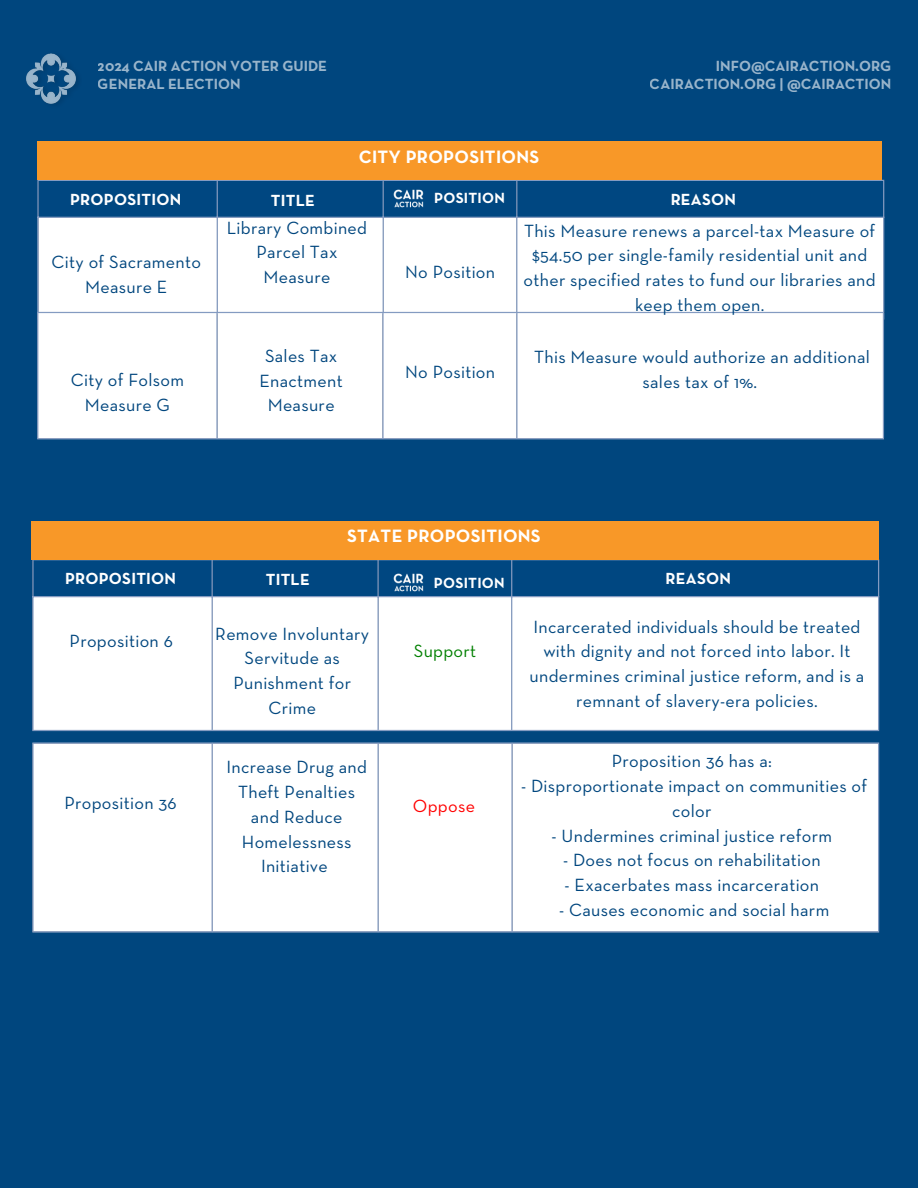
<style>
.page{position:relative;width:918px;height:1188px;background:#00467e}
.page>*{position:absolute;margin:0;border:0;box-sizing:border-box;transform-origin:0 0}
.t1{font:700 18.15px "Neutraface Text";letter-spacing:.015em;color:#fff}
.t2{font:18px/24.8px "Neutraface Text";letter-spacing:.015em;color:#00467e;text-align:center}
.t3{font:18px/24.8px "Neutraface Text";letter-spacing:.015em;color:#00477f;text-align:center}
.t4{font:18px "Neutraface Text";letter-spacing:.015em;color:#008000}
.t5{font:18px "Neutraface Text";letter-spacing:.015em;color:#f00}
.t6{font:700 16.35px "Neutraface Text";letter-spacing:.015em;color:#fff}
.t7{font:700 15px/18px "Neutraface Text";color:#fff}
</style>
<div class="page">
<svg style="left:34px;top:560px;width:844px;height:36px"></svg>
<div style="left:34px;top:597px;width:844px;height:133px;background:#fff"></div>
<hr style="left:32px;top:560px;width:2px;height:170px;background:#849bc1">
<hr style="left:212px;top:560px;width:1px;height:170px;background:#849bc1">
<hr style="left:377px;top:560px;width:2px;height:170px;background:#849bc1">
<hr style="left:511px;top:560px;width:1px;height:170px;background:#849bc1">
<hr style="left:878px;top:560px;width:1px;height:170px;background:#849bc1">
<hr style="left:32px;top:596px;width:847px;height:1px;background:#849bc1">
<hr style="left:32px;top:730px;width:847px;height:1px;background:#849bc1">
<div style="left:34px;top:744px;width:844px;height:187px;background:#fff"></div>
<hr style="left:32px;top:744px;width:2px;height:187px;background:#849bc1">
<hr style="left:212px;top:744px;width:1px;height:187px;background:#849bc1">
<hr style="left:377px;top:744px;width:2px;height:187px;background:#849bc1">
<hr style="left:511px;top:744px;width:2px;height:187px;background:#849bc1">
<hr style="left:878px;top:744px;width:1px;height:187px;background:#849bc1">
<hr style="left:32px;top:743px;width:847px;height:1px;background:#849bc1">
<hr style="left:32px;top:931px;width:847px;height:1px;background:#849bc1">
<div style="left:31px;top:521px;width:848px;height:39px;background:#f89828"></div>
<svg style="left:39px;top:181px;width:844px;height:36px"></svg>
<div style="left:39px;top:218px;width:844px;height:94px;background:#fff"></div>
<hr style="left:37px;top:181px;width:2px;height:138px;background:#849bc1">
<hr style="left:217px;top:181px;width:1px;height:138px;background:#849bc1">
<hr style="left:383px;top:181px;width:1px;height:138px;background:#849bc1">
<hr style="left:516px;top:181px;width:1px;height:138px;background:#849bc1">
<hr style="left:883px;top:181px;width:1px;height:138px;background:#849bc1">
<hr style="left:37px;top:180px;width:847px;height:1px;background:#849bc1">
<hr style="left:37px;top:217px;width:847px;height:1px;background:#849bc1">
<div style="left:38px;top:313px;width:845px;height:125px;background:#fff"></div>
<hr style="left:37px;top:313px;width:1px;height:125px;background:#849bc1">
<hr style="left:216px;top:313px;width:2px;height:125px;background:#849bc1">
<hr style="left:382px;top:313px;width:2px;height:125px;background:#849bc1">
<hr style="left:516px;top:313px;width:2px;height:125px;background:#849bc1">
<hr style="left:883px;top:313px;width:1px;height:125px;background:#849bc1">
<hr style="left:37px;top:312px;width:847px;height:1px;background:#849bc1">
<hr style="left:37px;top:438px;width:847px;height:1px;background:#849bc1">
<div style="left:37px;top:141px;width:844px;height:39px;background:#f89828"></div>
<img style="left:26px;top:53px;width:52px;height:51px">
<img style="left:393px;top:187px;width:35px;height:23px">
<img style="left:393px;top:571px;width:35px;height:23px">
<p class="t7" style="left:98px;top:58px;width:231px">2024 CAIR ACTION VOTER GUIDE<br>GENERAL ELECTION</p>
<p class="t7" style="left:650px;top:58px;width:243px;text-align:right">INFO@CAIRACTION.ORG<br>CAIRACTION.ORG | @CAIRACTION</p>
<p class="t1" style="left:359px;top:149px;width:182px">CITY PROPOSITIONS</p>
<p class="t6" style="left:70px;top:192px;width:113px">PROPOSITION</p>
<h2 class="t6" style="left:271px;top:193px;width:46px">TITLE</h2>
<h2 class="t7" style="left:434px;top:190px;width:72px">POSITION</h2>
<p class="t2" style="left:227px;top:216px;width:142px">Library Combined<br>Parcel Tax<br>Measure</p>
<h2 class="t2" style="left:52px;top:251px;width:151px">City of Sacramento<br>Measure E</h2>
<p class="t3" style="left:405px;top:260px;width:92px">No Position</p>
<h2 class="t2" style="left:71px;top:369px;width:115px">City of Folsom<br>Measure G</h2>
<h2 class="t2" style="left:260px;top:344px;width:85px">Sales Tax<br>Enactment<br>Measure</h2>
<h2 class="t3" style="left:405px;top:361px;width:92px">No Position</h2>
<h1 class="t6" style="left:671px;top:192px;width:67px">REASON</h1>
<p class="t3" style="left:524px;top:219px;width:354px">This Measure renews a parcel-tax Measure of $54.50 per single-family residential unit and other specified rates to fund our libraries and keep them open.</p>
<p class="t2" style="left:534px;top:346px;width:337px">This Measure would authorize an additional sales tax of 1%.</p>
<h2 class="t1" style="left:347px;top:528px;width:195px">STATE PROPOSITIONS</h2>
<p class="t6" style="left:65px;top:571px;width:113px">PROPOSITION</p>
<p class="t6" style="left:266px;top:573px;width:46px">TITLE</p>
<h1 class="t2" style="left:70px;top:630px;width:105px">Proposition 6</h1>
<p class="t2" style="left:64px;top:791px;width:114px">Proposition 36</p>
<p class="t3" style="left:215px;top:622px;width:155px">Remove Involuntary<br>Servitude as<br>Punishment for<br>Crime</p>
<p class="t2" style="left:226px;top:756px;width:142px">Increase Drug and<br>Theft Penalties and Reduce<br>Homelessness<br>Initiative</p>
<p class="t7" style="left:434px;top:574px;width:72px">POSITION</p>
<p class="t4" style="left:414px;top:643px;width:64px">Support</p>
<p class="t5" style="left:413px;top:798px;width:64px">Oppose</p>
<h2 class="t6" style="left:666px;top:571px;width:67px">REASON</h2>
<p class="t3" style="left:530px;top:615px;width:336px">Incarcerated individuals should be treated with dignity and not forced into labor. It undermines criminal justice reform, and is a remnant of slavery-era policies.</p>
<p class="t2" style="left:612px;top:750px;width:162px">Proposition 36 has a:</p>
<h2 class="t2" style="left:521px;top:775px;width:348px">- Disproportionate impact on communities of color</h2>
<h2 class="t2" style="left:552px;top:824px;width:282px">- Undermines criminal justice reform</h2>
<h2 class="t2" style="left:563px;top:849px;width:259px">- Does not focus on rehabilitation</h2>
<h2 class="t2" style="left:565px;top:874px;width:256px">- Exacerbates mass incarceration</h2>
<h2 class="t2" style="left:559px;top:898px;width:272px">- Causes economic and social harm</h2>
</div>
